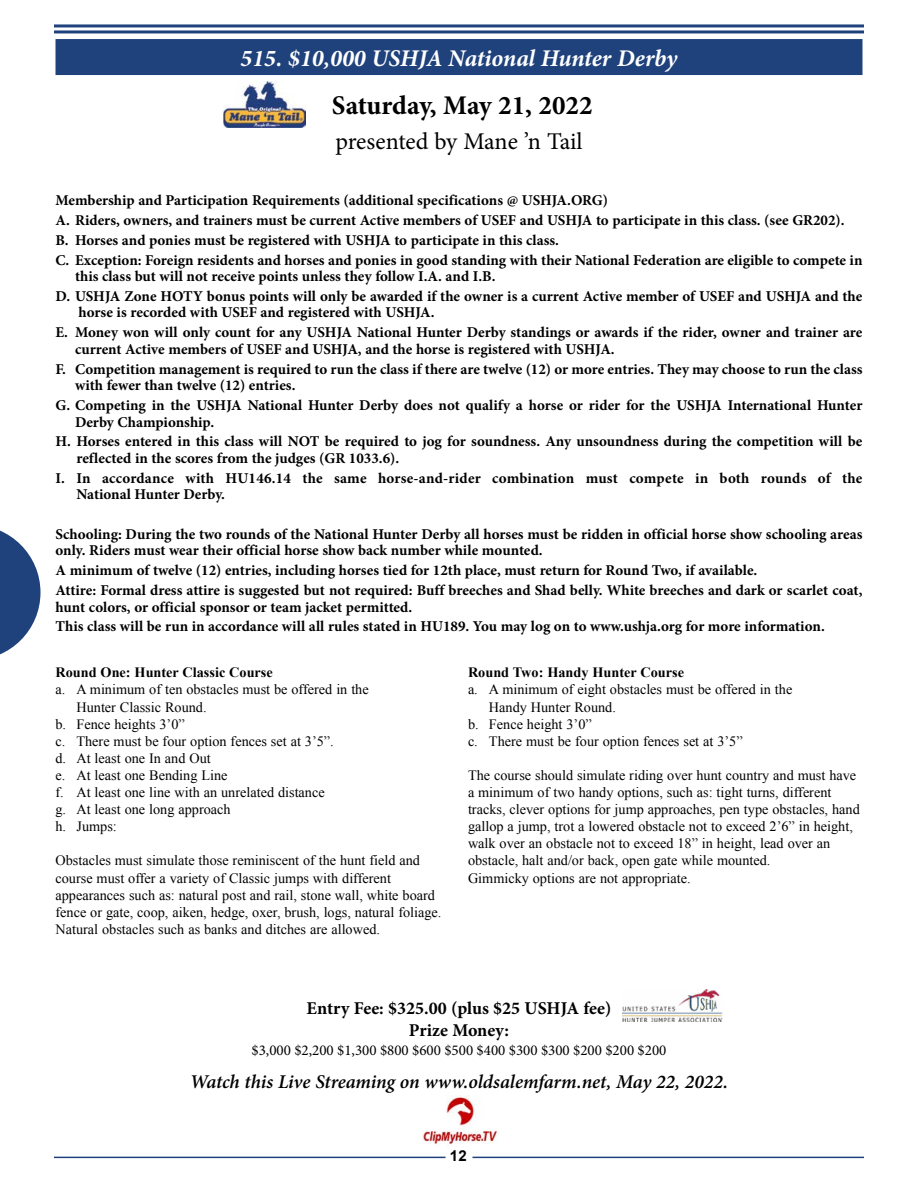
<style>
.page{position:relative;width:918px;height:1188px;background:#fff}
.page>*{position:absolute;margin:0;border:0;box-sizing:border-box;transform-origin:0 0}
.Head{font:700 27px "Minion Pro";color:#000}
.Award_heading{font:italic 700 24px "Minion Pro";letter-spacing:-.005em;color:#fff}
.Head-2{font:24px "Minion Pro";letter-spacing:-.015em;color:#000}
.t1{font:italic 600 19.5px "Minion Pro";letter-spacing:-.005em;color:#000}
.t2{font:700 18px "Minion Pro";color:#000}
.text_page_13{font:700 15px/16.5px "Minion Pro";color:#000}
.text_no_space_below{font:15px "Minion Pro";color:#000}
.t3{font:700 15px "Arial";color:#000}
.Body_Text_3{font:14.25px/17.1px "Times New Roman";color:#000}
.Body_Text_3-2{font:700 14.25px "Times New Roman";color:#000}
</style>
<div class="page">
<svg style="left:0;top:530px;width:40px;height:125px"></svg>
<hr style="left:54px;top:24px;width:810px;height:3px;background:#1f427c">
<hr style="left:54px;top:30px;width:810px;height:3px;background:#1f427c">
<hr style="left:54px;top:1157px;width:392px;height:1px;background:#1f427c">
<hr style="left:472px;top:1157px;width:392px;height:1px;background:#1f427c">
<div style="left:56px;top:39px;width:806px;height:36px;background:#1f427c"></div>
<img style="left:623px;top:989px;width:99px;height:32px">
<img style="left:422px;top:1096px;width:76px;height:48px">
<img style="left:224px;top:81px;width:82px;height:46px">
<p class="Award_heading" style="left:240px;top:42px;width:439px">515. $10,000 USHJA National Hunter Derby</p>
<p class="Head" style="left:332px;top:86px;width:262px">Saturday, May 21, 2022</p>
<p class="Head-2" style="left:335px;top:125px;width:249px">presented by Mane ’n Tail</p>
<p class="text_page_13" style="left:56px;top:192px;width:554px">Membership and Participation Requirements (additional specifications @ USHJA.ORG)</p>
<p class="text_page_13" style="left:56px;top:212px;width:791px">A. Riders, owners, and trainers must be current Active members of USEF and USHJA to participate in this class. (see GR202).</p>
<p class="text_page_13" style="left:56px;top:232px;width:505px">B. Horses and ponies must be registered with USHJA to participate in this class.</p>
<p class="text_page_13" style="left:75px;top:251px;width:789px;text-indent:-20px">C. Exception: Foreign residents and horses and ponies in good standing with their National Federation are eligible to compete in this class but will not receive points unless they follow I.A. and I.B.</p>
<p class="text_page_13" style="left:79px;top:288px;width:785px;text-indent:-23px">D. USHJA Zone HOTY bonus points will only be awarded if the owner is a current Active member of USEF and USHJA and the horse is recorded with USEF and registered with USHJA.</p>
<p class="text_page_13" style="left:75px;top:324px;width:789px;text-indent:-20px">E. Money won will only count for any USHJA National Hunter Derby standings or awards if the rider, owner and trainer are current Active members of USEF and USHJA, and the horse is registered with USHJA.</p>
<p class="text_page_13" style="left:75px;top:360px;width:789px;text-indent:-20px">F. Competition management is required to run the class if there are twelve (12) or more entries. They may choose to run the class with fewer than twelve (12) entries.</p>
<p class="text_page_13" style="left:75px;top:397px;width:789px;text-indent:-20px">G. Competing in the USHJA National Hunter Derby does not qualify a horse or rider for the USHJA International Hunter<br>Derby Championship.</p>
<p class="text_page_13" style="left:76px;top:433px;width:787px;text-indent:-21px">H. Horses entered in this class will NOT be required to jog for soundness. Any unsoundness during the competition will be reflected in the scores from the judges (GR 1033.6).</p>
<p class="text_page_13" style="left:76px;top:470px;width:788px;text-indent:-21px">I. In accordance with HU146.14 the same horse-and-rider combination must compete in both rounds of the<br>National Hunter Derby.</p>
<p class="text_page_13" style="left:56px;top:526px;width:809px">Schooling: During the two rounds of the National Hunter Derby all horses must be ridden in official horse show schooling areas only. Riders must wear their official horse show back number while mounted.</p>
<p class="text_page_13" style="left:56px;top:562px;width:703px">A minimum of twelve (12) entries, including horses tied for 12th place, must return for Round Two, if available.</p>
<p class="text_page_13" style="left:56px;top:582px;width:809px">Attire: Formal dress attire is suggested but not required: Buff breeches and Shad belly. White breeches and dark or scarlet coat, hunt colors, or official sponsor or team jacket permitted.</p>
<p class="text_page_13" style="left:56px;top:618px;width:771px">This class will be run in accordance will all rules stated in HU189. You may log on to www.ushja.org for more information.</p>
<p class="Body_Text_3-2" style="left:56px;top:663px;width:219px">Round One: Hunter Classic Course</p>
<p class="Body_Text_3" style="left:76px;top:681px;width:294px;text-indent:-21px">a. A minimum of ten obstacles must be offered in the<br>Hunter Classic Round.</p>
<p class="Body_Text_3" style="left:56px;top:715px;width:131px">b. Fence heights 3’0”</p>
<p class="Body_Text_3" style="left:56px;top:732px;width:280px">c. There must be four option fences set at 3’5”.</p>
<p class="Body_Text_3" style="left:56px;top:749px;width:157px">d. At least one In and Out</p>
<p class="Body_Text_3" style="left:56px;top:766px;width:174px">e. At least one Bending Line</p>
<p class="Body_Text_3" style="left:56px;top:783px;width:271px">f. At least one line with an unrelated distance</p>
<p class="Body_Text_3" style="left:56px;top:801px;width:177px">g. At least one long approach</p>
<p class="Body_Text_3" style="left:56px;top:818px;width:63px">h. Jumps:</p>
<p class="Body_Text_3" style="left:56px;top:852px;width:388px">Obstacles must simulate those reminiscent of the hunt field and course must offer a variety of Classic jumps with different appearances such as: natural post and rail, stone wall, white board fence or gate, coop, aiken, hedge, oxer, brush, logs, natural foliage.<br>Natural obstacles such as banks and ditches are allowed.</p>
<p class="Body_Text_3-2" style="left:468px;top:663px;width:218px">Round Two: Handy Hunter Course</p>
<p class="Body_Text_3" style="left:489px;top:681px;width:305px;text-indent:-21px">a. A minimum of eight obstacles must be offered in the<br>Handy Hunter Round.</p>
<p class="Body_Text_3" style="left:468px;top:715px;width:125px">b. Fence height 3’0”</p>
<p class="Body_Text_3" style="left:468px;top:732px;width:276px">c. There must be four option fences set at 3’5”</p>
<p class="Body_Text_3" style="left:468px;top:766px;width:393px">The course should simulate riding over hunt country and must have a minimum of two handy options, such as: tight turns, different tracks, clever options for jump approaches, pen type obstacles, hand gallop a jump, trot a lowered obstacle not to exceed 2’6” in height, walk over an obstacle not to exceed 18” in height, lead over an obstacle, halt and/or back, open gate while mounted.<br>Gimmicky options are not appropriate.</p>
<p class="t2" style="left:307px;top:996px;width:306px">Entry Fee: $325.00 (plus $25 USHJA fee)</p>
<p class="t2" style="left:409px;top:1018px;width:102px">Prize Money:</p>
<p class="text_no_space_below" style="left:252px;top:1040px;width:416px">$3,000 $2,200 $1,300 $800 $600 $500 $400 $300 $300 $200 $200 $200</p>
<p class="t1" style="left:190px;top:1068px;width:540px">Watch this Live Streaming on www.oldsalemfarm.net, May 22, 2022.</p>
<p class="t3" style="left:450px;top:1146px;width:18px">12</p>
</div>
